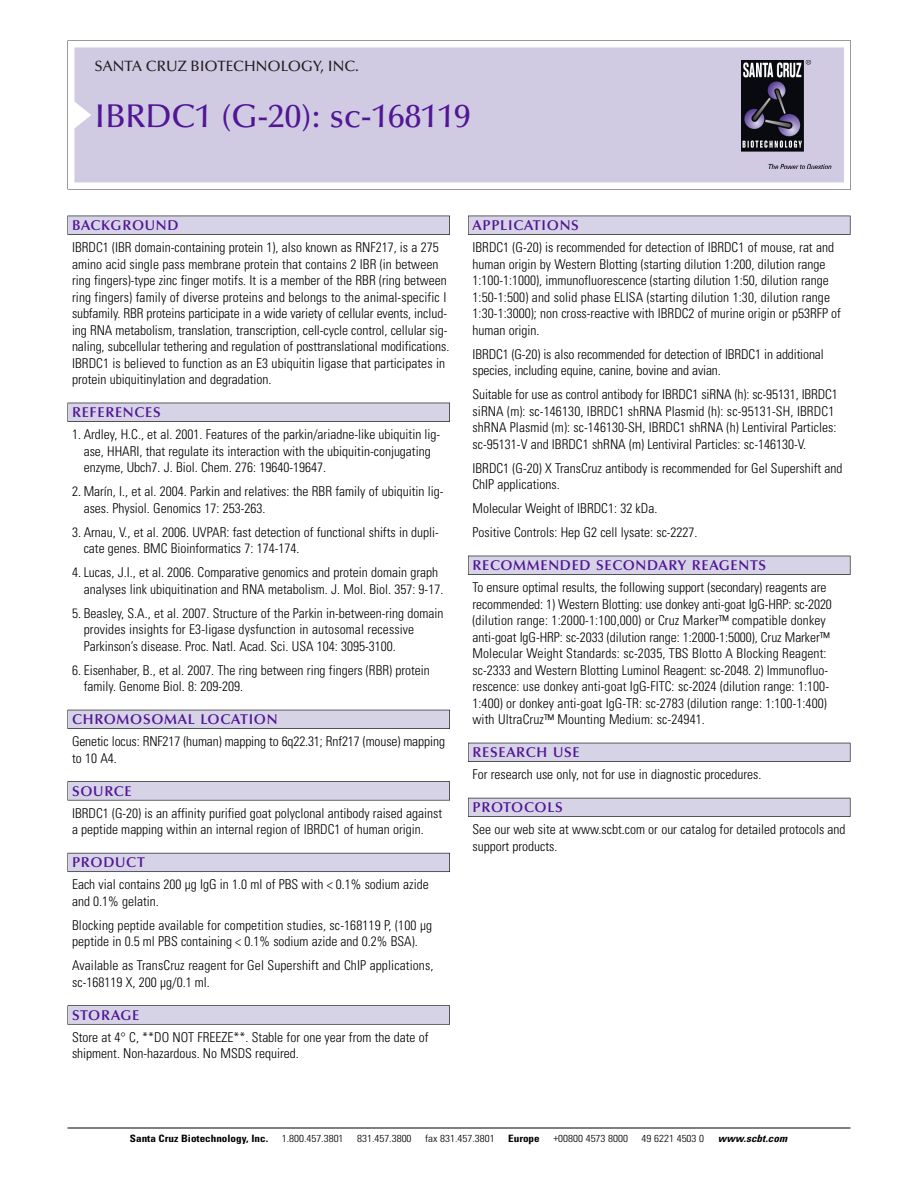
<style>
.page{position:relative;width:918px;height:1188px;background:#fff}
.page>*{position:absolute;margin:0;border:0;box-sizing:border-box;transform-origin:0 0}
.t1{font:500 33px "Optima";color:#511695}
.t2{font:500 15px "Optima";color:#231f20}
.t3{font:600 14.25px "Optima";letter-spacing:.05em;color:#511695}
.t4{font:300 condensed 13.5px/16.5px "Univers";color:#000}
.t5{font:300 condensed 10.2px "Univers";color:#000;scale:1.1 1}
.t6{font:700 condensed 10.2px "Univers";color:#000;scale:1.1 1}
.t7{font:italic 700 condensed 10.2px "Univers";letter-spacing:.005em;color:#000;scale:1.1 1}
</style>
<div class="page">
<svg style="left:68px;top:40px;width:783px;height:149px"></svg>
<div style="left:74px;top:47px;width:770px;height:135px;background:#d1cae3"></div>
<img style="left:741px;top:60px;width:90px;height:108px">
<div style="left:68px;top:216px;width:382px;height:19px;background:#525155"></div>
<div style="left:68px;top:216px;width:381px;height:18px;background:#d7d3e7"></div>
<div style="left:68px;top:403px;width:382px;height:19px;background:#515055"></div>
<div style="left:68px;top:403px;width:381px;height:18px;background:#d7d3e7"></div>
<div style="left:68px;top:710px;width:382px;height:19px;background:#525158"></div>
<div style="left:68px;top:710px;width:381px;height:18px;background:#d7d3e7"></div>
<div style="left:68px;top:781px;width:382px;height:19px;background:#575759"></div>
<div style="left:68px;top:782px;width:381px;height:18px;background:#d7d3e7"></div>
<div style="left:68px;top:853px;width:382px;height:19px;background:#5b5a62"></div>
<div style="left:68px;top:853px;width:381px;height:18px;background:#d7d3e7"></div>
<div style="left:68px;top:1005px;width:382px;height:20px;background:#626263"></div>
<div style="left:68px;top:1006px;width:381px;height:18px;background:#d7d3e7"></div>
<div style="left:468px;top:216px;width:382px;height:19px;background:#525155"></div>
<div style="left:468px;top:216px;width:382px;height:18px;background:#d7d3e7"></div>
<div style="left:468px;top:556px;width:382px;height:19px;background:#515055"></div>
<div style="left:468px;top:556px;width:382px;height:18px;background:#d7d3e7"></div>
<div style="left:468px;top:743px;width:382px;height:19px;background:#525158"></div>
<div style="left:468px;top:743px;width:382px;height:18px;background:#d7d3e7"></div>
<div style="left:468px;top:798px;width:382px;height:19px;background:#54535a"></div>
<div style="left:468px;top:798px;width:382px;height:18px;background:#d7d3e7"></div>
<hr style="left:68px;top:1128px;width:782px;height:1px;background:#000">
<p class="t2" style="left:94px;top:61px;width:266px">SANTA CRUZ BIOTECHNOLOGY, INC.</p>
<h1 class="t1" style="left:94px;top:103px;width:378px">IBRDC1 (G-20): sc-168119</h1>
<p class="t3" style="left:72px;top:219px;width:108px">BACKGROUND</p>
<p class="t4" style="left:72px;top:240px;width:379px">IBRDC1 (IBR domain-containing protein 1), also known as RNF217, is a 275 amino acid single pass membrane protein that contains 2 IBR (in between ring fingers)-type zinc finger motifs. It is a member of the RBR (ring between ring fingers) family of diverse proteins and belongs to the animal-specific I subfamily. RBR proteins participate in a wide variety of cellular events, includ&shy;ing RNA metabolism, translation, transcription, cell-cycle control, cellular sig&shy;naling, subcellular tethering and regulation of posttranslational modifications.<br>IBRDC1 is believed to function as an E3 ubiquitin ligase that participates in protein ubiquitinylation and degradation.</p>
<p class="t3" style="left:72px;top:407px;width:90px">REFERENCES</p>
<p class="t4" style="left:84px;top:427px;width:358px;text-indent:-12px">1. Ardley, H.C., et al. 2001. Features of the parkin/ariadne-like ubiquitin lig&shy;ase, HHARI, that regulate its interaction with the ubiquitin-conjugating enzyme, Ubch7. J. Biol. Chem. 276: 19640-19647.</p>
<p class="t4" style="left:84px;top:484px;width:361px;text-indent:-12px">2. Marín, I., et al. 2004. Parkin and relatives: the RBR family of ubiquitin lig&shy;ases. Physiol. Genomics 17: 253-263.</p>
<p class="t4" style="left:84px;top:525px;width:357px;text-indent:-12px">3. Arnau, V., et al. 2006. UVPAR: fast detection of functional shifts in dupli&shy;cate genes. BMC Bioinformatics 7: 174-174.</p>
<p class="t4" style="left:84px;top:565px;width:361px;text-indent:-12px">4. Lucas, J.I., et al. 2006. Comparative genomics and protein domain graph analyses link ubiquitination and RNA metabolism. J. Mol. Biol. 357: 9-17.</p>
<p class="t4" style="left:84px;top:606px;width:361px;text-indent:-12px">5. Beasley, S.A., et al. 2007. Structure of the Parkin in-between-ring domain provides insights for E3-ligase dysfunction in autosomal recessive<br>Parkinson’s disease. Proc. Natl. Acad. Sci. USA 104: 3095-3100.</p>
<p class="t4" style="left:84px;top:663px;width:348px;text-indent:-12px">6. Eisenhaber, B., et al. 2007. The ring between ring fingers (RBR) protein family. Genome Biol. 8: 209-209.</p>
<p class="t3" style="left:72px;top:714px;width:207px">CHROMOSOMAL LOCATION</p>
<p class="t4" style="left:72px;top:734px;width:374px">Genetic locus: RNF217 (human) mapping to 6q22.31; Rnf217 (mouse) mapping to 10 A4.</p>
<p class="t3" style="left:72px;top:785px;width:61px">SOURCE</p>
<p class="t4" style="left:72px;top:806px;width:372px">IBRDC1 (G-20) is an affinity purified goat polyclonal antibody raised against a peptide mapping within an internal region of IBRDC1 of human origin.</p>
<p class="t3" style="left:72px;top:857px;width:74px">PRODUCT</p>
<p class="t4" style="left:72px;top:877px;width:358px">Each vial contains 200 µg IgG in 1.0 ml of PBS with &lt; 0.1% sodium azide and 0.1% gelatin.</p>
<p class="t4" style="left:72px;top:918px;width:362px">Blocking peptide available for competition studies, sc-168119 P, (100 µg peptide in 0.5 ml PBS containing &lt; 0.1% sodium azide and 0.2% BSA).</p>
<p class="t4" style="left:72px;top:958px;width:363px">Available as TransCruz reagent for Gel Supershift and ChIP applications, sc-168119 X, 200 µg/0.1 ml.</p>
<p class="t3" style="left:72px;top:1009px;width:69px">STORAGE</p>
<p class="t4" style="left:72px;top:1030px;width:358px">Store at 4° C, **DO NOT FREEZE**. Stable for one year from the date of shipment. Non-hazardous. No MSDS required.</p>
<p class="t3" style="left:473px;top:219px;width:108px">APPLICATIONS</p>
<p class="t4" style="left:473px;top:240px;width:370px">IBRDC1 (G-20) is recommended for detection of IBRDC1 of mouse, rat and human origin by Western Blotting (starting dilution 1:200, dilution range 1:100-1:1000), immunofluorescence (starting dilution 1:50, dilution range 1:50-1:500) and solid phase ELISA (starting dilution 1:30, dilution range 1:30-1:3000); non cross-reactive with IBRDC2 of murine origin or p53RFP of human origin.</p>
<p class="t4" style="left:473px;top:347px;width:353px">IBRDC1 (G-20) is also recommended for detection of IBRDC1 in additional species, including equine, canine, bovine and avian.</p>
<p class="t4" style="left:473px;top:387px;width:367px">Suitable for use as control antibody for IBRDC1 siRNA (h): sc-95131, IBRDC1 siRNA (m): sc-146130, IBRDC1 shRNA Plasmid (h): sc-95131-SH, IBRDC1 shRNA Plasmid (m): sc-146130-SH, IBRDC1 shRNA (h) Lentiviral Particles: sc-95131-V and IBRDC1 shRNA (m) Lentiviral Particles: sc-146130-V.</p>
<p class="t4" style="left:473px;top:461px;width:371px">IBRDC1 (G-20) X TransCruz antibody is recommended for Gel Supershift and<br>ChIP applications.</p>
<p class="t4" style="left:473px;top:497px;width:227px;line-height:24px">Molecular Weight of IBRDC1: 32 kDa.<br>Positive Controls: Hep G2 cell lysate: sc-2227.</p>
<p class="t3" style="left:473px;top:560px;width:295px">RECOMMENDED SECONDARY REAGENTS</p>
<p class="t4" style="left:473px;top:580px;width:361px">To ensure optimal results, the following support (secondary) reagents are recommended: 1) Western Blotting: use donkey anti-goat IgG-HRP: sc-2020 (dilution range: 1:2000-1:100,000) or Cruz Marker™ compatible donkey anti-goat IgG-HRP: sc-2033 (dilution range: 1:2000-1:5000), Cruz Marker™ Molecular Weight Standards: sc-2035, TBS Blotto A Blocking Reagent: sc-2333 and Western Blotting Luminol Reagent: sc-2048. 2) Immunofluo&shy;rescence: use donkey anti-goat IgG-FITC: sc-2024 (dilution range: 1:100- 1:400) or donkey anti-goat IgG-TR: sc-2783 (dilution range: 1:100-1:400) with UltraCruz™ Mounting Medium: sc-24941.</p>
<p class="t3" style="left:473px;top:747px;width:109px">RESEARCH USE</p>
<p class="t4" style="left:473px;top:767px;width:290px">For research use only, not for use in diagnostic procedures.</p>
<p class="t3" style="left:473px;top:802px;width:92px">PROTOCOLS</p>
<p class="t4" style="left:473px;top:822px;width:375px">See our web site at www.scbt.com or our catalog for detailed protocols and support products.</p>
<p class="t6" style="left:130px;top:1135px;width:127px">Santa Cruz Biotechnology, Inc.</p>
<p class="t5" style="left:282px;top:1135px;width:58px">1.800.457.3801</p>
<p class="t5" style="left:357px;top:1135px;width:51px">831.457.3800</p>
<p class="t5" style="left:425px;top:1135px;width:65px">fax 831.457.3801</p>
<p class="t6" style="left:508px;top:1135px;width:30px">Europe</p>
<p class="t5" style="left:553px;top:1135px;width:69px">+00800 4573 8000</p>
<p class="t5" style="left:642px;top:1135px;width:58px">49 6221 4503 0</p>
<p class="t7" style="left:718px;top:1135px;width:64px">www.scbt.com</p>
</div>
